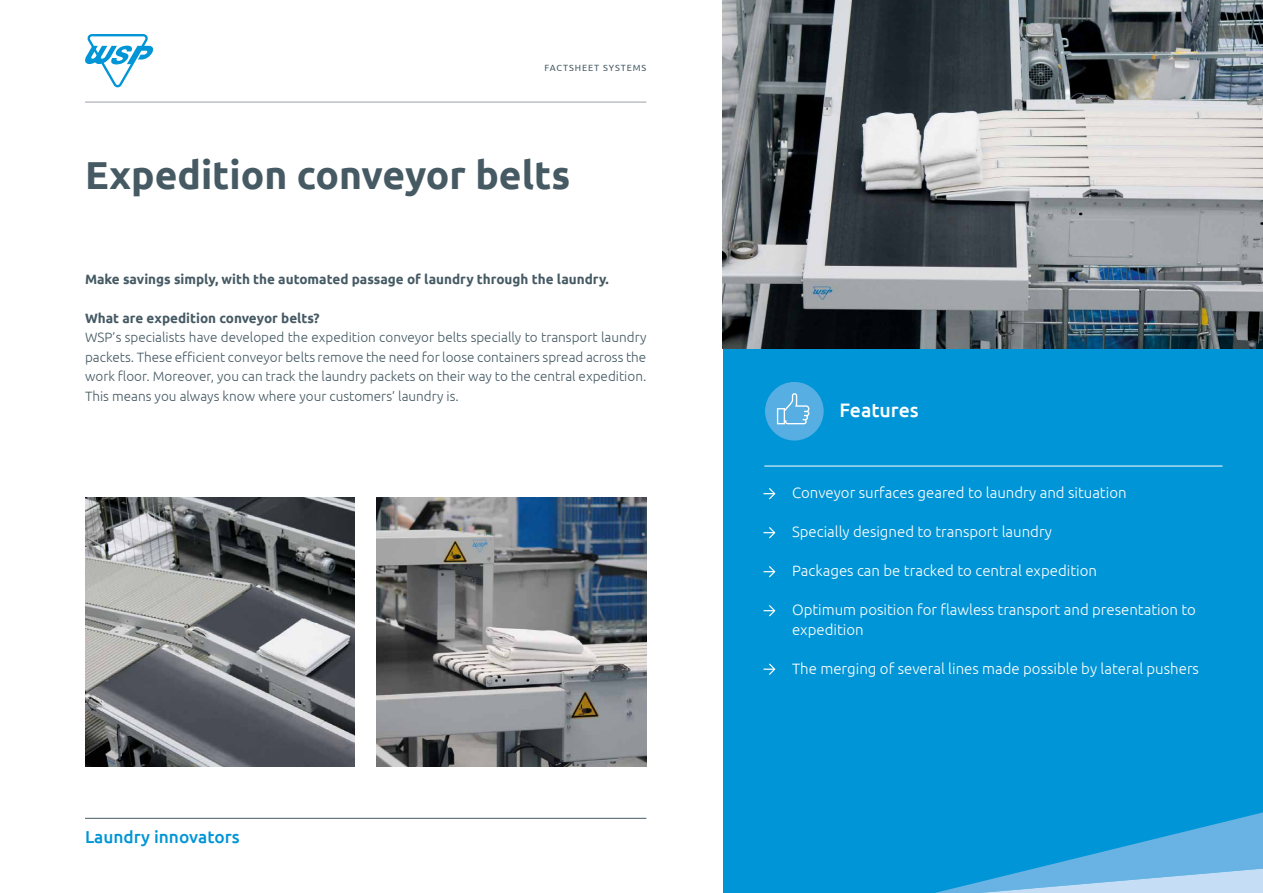
<style>
.page{position:relative;width:1263px;height:893px;background:#fff}
.page>*{position:absolute;margin:0;border:0;box-sizing:border-box;transform-origin:0 0}
.t1{font:700 39px "Ubuntu";color:#465a64}
.t2{font:500 19.5px "Ubuntu";color:#fff}
.t3{font:500 17.25px "Ubuntu";color:#0095d6}
.t4{font:300 15px/19.5px "Ubuntu";color:#fff}
.t5{font:300 13.5px/19.5px "Ubuntu";color:#465a64;text-align:justify}
.t6{font:700 13.5px "Ubuntu";color:#465a64}
.t7{font:9px "Ubuntu";letter-spacing:.1em;color:#465a64}
</style>
<div class="page">
<div style="left:723px;top:0;width:540px;height:893px;background:#0095d6"></div>
<div style="left:765px;top:382px;width:59px;height:59px;background:#57aee2;border-radius:50%"></div>
<svg style="left:777px;top:393px;width:32px;height:31px"></svg>
<svg style="left:1139px;top:812px;width:124px;height:31px"></svg>
<svg style="left:935px;top:843px;width:328px;height:50px"></svg>
<hr style="left:85px;top:102px;width:561px;height:1px;background:#9ca1a8">
<svg style="left:85px;top:34px;width:69px;height:53px"></svg>
<hr style="left:85px;top:818px;width:561px;height:1px;background:#465a64">
<img style="left:85px;top:497px;width:269px;height:270px">
<img style="left:377px;top:497px;width:269px;height:270px">
<hr style="left:764px;top:466px;width:458px;height:1px;background:#fff">
<img style="left:723px;top:0;width:540px;height:349px">
<svg style="left:763px;top:527px;width:12px;height:11px"></svg>
<svg style="left:763px;top:488px;width:12px;height:11px"></svg>
<svg style="left:763px;top:566px;width:12px;height:11px"></svg>
<svg style="left:763px;top:663px;width:12px;height:12px"></svg>
<svg style="left:763px;top:605px;width:12px;height:11px"></svg>
<p class="t7" style="left:544px;top:62px;width:103px">FACTSHEET SYSTEMS</p>
<h1 class="t1" style="left:85px;top:152px;width:487px">Expedition conveyor belts</h1>
<p class="t6" style="left:85px;top:271px;width:525px">Make savings simply, with the automated passage of laundry through the laundry.</p>
<p class="t6" style="left:85px;top:310px;width:236px">What are expedition conveyor belts?</p>
<p class="t5" style="left:85px;top:327px;width:563px">WSP’s specialists have developed the expedition conveyor belts specially to transport laundry packets. These efficient conveyor belts remove the need for loose containers spread across the work floor. Moreover, you can track the laundry packets on their way to the central expedition.<br>This means you always know where your customers’ laundry is.</p>
<p class="t3" style="left:85px;top:826px;width:156px">Laundry innovators</p>
<h2 class="t2" style="left:839px;top:397px;width:81px">Features</h2>
<p class="t4" style="left:792px;top:483px;width:336px">Conveyor surfaces geared to laundry and situation</p>
<p class="t4" style="left:792px;top:522px;width:262px">Specially designed to transport laundry</p>
<p class="t4" style="left:792px;top:561px;width:306px">Packages can be tracked to central expedition</p>
<p class="t4" style="left:792px;top:600px;width:405px">Optimum position for flawless transport and presentation to expedition</p>
<p class="t4" style="left:792px;top:658px;width:408px">The merging of several lines made possible by lateral pushers</p>
</div>
